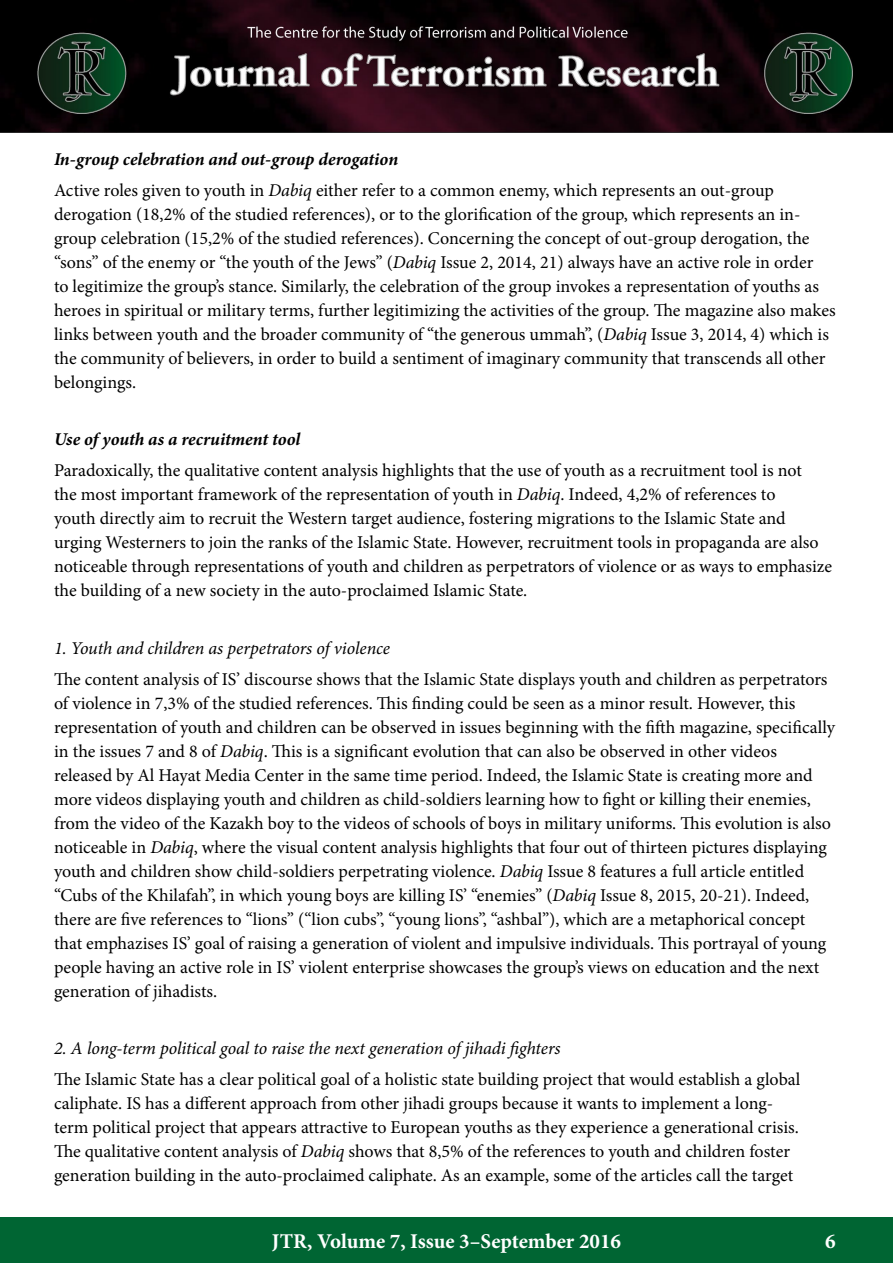
<style>
.page{position:relative;width:893px;height:1263px;background:#fff}
.page>*{position:absolute;margin:0;border:0;box-sizing:border-box;transform-origin:0 0}
.t1{font:700 21px "Minion Pro";color:#fff}
.t2{font:18px/24px "Minion Pro";color:#000}
.t3{font:italic 18px "Minion Pro";letter-spacing:-.005em;color:#000}
.t4{font:italic 700 18px "Minion Pro";letter-spacing:-.005em;color:#000}
.s1{font-weight:700;font-style:italic}
.s2{font-style:italic}
</style>
<div class="page">
<div style="left:0;top:1217px;width:893px;height:46px;background:#006533"></div>
<img style="left:0;top:0;width:893px;height:133px">
<p class="t2" style="left:54px;top:144px;width:721px;line-height:30.8px"><span class="s1">In-group celebration and out-group derogation<br></span>Active roles given to youth in <span class="s2">Dabiq</span> either refer to a common enemy, which represents an out-group</p>
<p class="t2" style="left:54px;top:202px;width:783px">derogation (18,2% of the studied references), or to the glorification of the group, which represents an in&shy;group celebration (15,2% of the studied references). Concerning the concept of out-group derogation, the “sons” of the enemy or “the youth of the Jews” (<span class="s2">Dabiq</span> Issue 2, 2014, 21) always have an active role in order<br>to legitimize the group’s stance. Similarly, the celebration of the group invokes a representation of youths as heroes in spiritual or military terms, further legitimizing the activities of the group. The magazine also makes links between youth and the broader community of “the generous ummah”, (<span class="s2">Dabiq</span> Issue 3, 2014, 4) which is the community of believers, in order to build a sentiment of imaginary community that transcends all other belongings.</p>
<p class="t4" style="left:54px;top:427px;width:248px">Use of youth as a recruitment tool</p>
<p class="t2" style="left:54px;top:459px;width:780px">Paradoxically, the qualitative content analysis highlights that the use of youth as a recruitment tool is not<br>the most important framework of the representation of youth in <span class="s2">Dabiq</span>. Indeed, 4,2% of references to<br>youth directly aim to recruit the Western target audience, fostering migrations to the Islamic State and urging Westerners to join the ranks of the Islamic State. However, recruitment tools in propaganda are also noticeable through representations of youth and children as perpetrators of violence or as ways to emphasize the building of a new society in the auto-proclaimed Islamic State.</p>
<p class="t3" style="left:54px;top:636px;width:338px">1. Youth and children as perpetrators of violence</p>
<p class="t2" style="left:54px;top:667px;width:783px">The content analysis of IS’ discourse shows that the Islamic State displays youth and children as perpetrators of violence in 7,3% of the studied references. This finding could be seen as a minor result. However, this representation of youth and children can be observed in issues beginning with the fifth magazine, specifically in the issues 7 and 8 of <span class="s2">Dabiq</span>. This is a significant evolution that can also be observed in other videos released by Al Hayat Media Center in the same time period. Indeed, the Islamic State is creating more and more videos displaying youth and children as child-soldiers learning how to fight or killing their enemies, from the video of the Kazakh boy to the videos of schools of boys in military uniforms. This evolution is also noticeable in <span class="s2">Dabiq</span>, where the visual content analysis highlights that four out of thirteen pictures displaying youth and children show child-soldiers perpetrating violence. <span class="s2">Dabiq</span> Issue 8 features a full article entitled “Cubs of the Khilafah”, in which young boys are killing IS’ “enemies” (<span class="s2">Dabiq</span> Issue 8, 2015, 20-21). Indeed, there are five references to “lions” (“lion cubs”, “young lions”, “ashbal”), which are a metaphorical concept that emphazises IS’ goal of raising a generation of violent and impulsive individuals. This portrayal of young people having an active role in IS’ violent enterprise showcases the group’s views on education and the next generation of jihadists.</p>
<p class="t3" style="left:54px;top:1036px;width:508px">2. A long-term political goal to raise the next generation of jihadi fighters</p>
<p class="t2" style="left:54px;top:1067px;width:748px">The Islamic State has a clear political goal of a holistic state building project that would establish a global caliphate. IS has a different approach from other jihadi groups because it wants to implement a long&shy;term political project that appears attractive to European youths as they experience a generational crisis.<br>The qualitative content analysis of <span class="s2">Dabiq</span> shows that 8,5% of the references to youth and children foster generation building in the auto-proclaimed caliphate. As an example, some of the articles call the target</p>
<p class="t1" style="left:272px;top:1226px;width:350px">JTR, Volume 7, Issue 3–September 2016</p>
<p class="t1" style="left:825px;top:1226px;width:12px">6</p>
</div>
